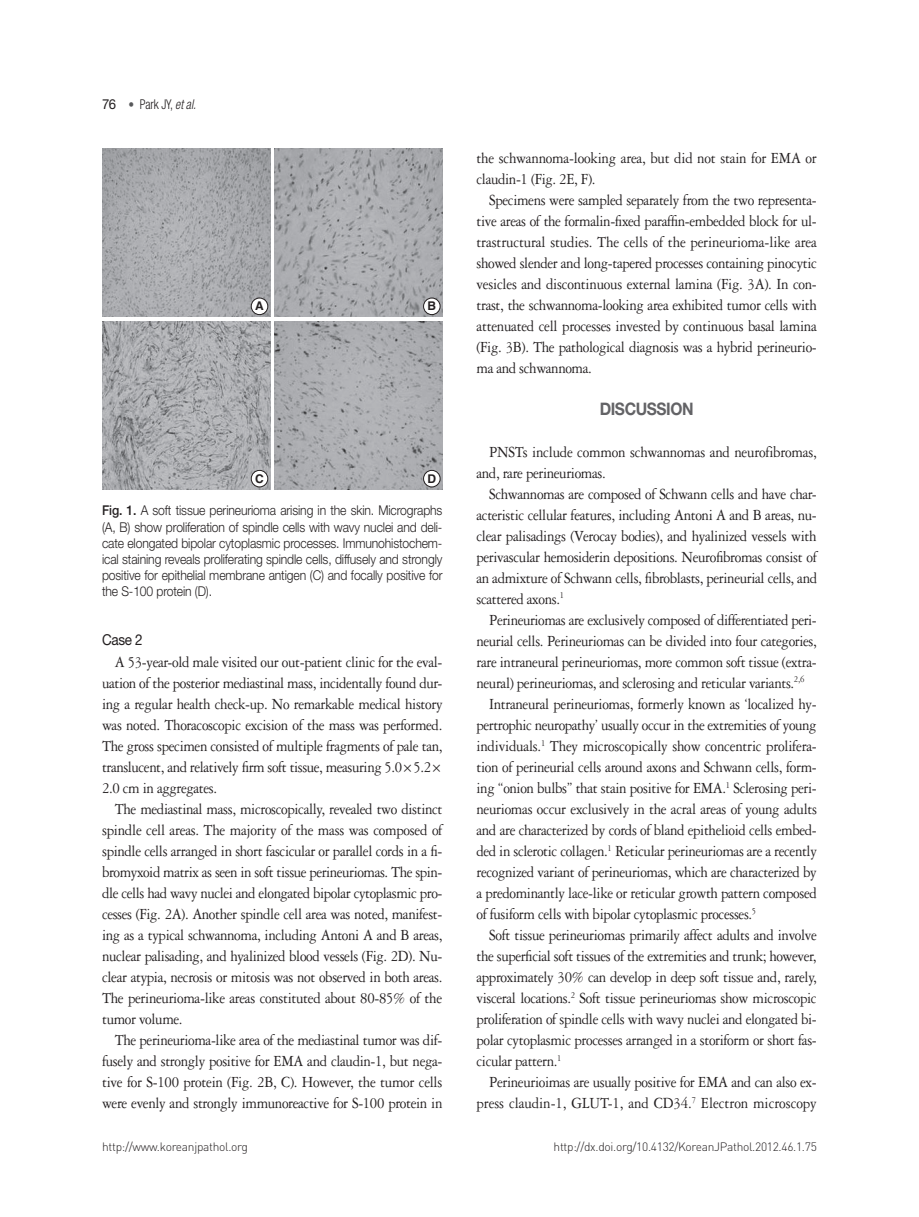
<style>
.page{position:relative;width:919px;height:1217px;background:#fff}
.page>*{position:absolute;margin:0;border:0;box-sizing:border-box;transform-origin:0 0}
.본문_대제목_영문{font:700 17.25px "Helvetica Neue LT Std";letter-spacing:-.025em;color:#636366;scale:.9 1}
.본문_영문{font:16.5px/21px "Garamond 3 LT Std";letter-spacing:-.025em;color:#231f20;text-align:justify;scale:.9 1}
.본문_중제목_영문{font:15px "Helvetica Neue LT Std";color:#231f20;scale:.9 1}
.표_제목__그림_설명{font:300 13.5px/16.2px "Helvetica Neue LT Std";letter-spacing:-.01em;color:#231f20;text-align:justify;scale:.9 1}
.t1{font:300 condensed 13.5px "Helvetica Neue LT Std";letter-spacing:-.01em;color:#231f20;scale:.9 1}
.t2{font:300 12px "DIN Pro";letter-spacing:-.025em;color:#231f20}
.t3{font:700 12px "Helvetica LT Std";color:#231f20}
.s1{font-weight:400;font-stretch:normal;font-size:13.8px}
.s2{font-size:12.75px;color:#57585a}
.s3{font-style:italic}
.s4{font-weight:500}
.s5{font-family:"Minion Pro";font-size:15.3px}
</style>
<div class="page">
<img style="left:102px;top:149px;width:168px;height:168px">
<div style="left:251px;top:298px;width:17px;height:16px;background:#fff;border-radius:50%"></div>
<div style="left:251px;top:298px;width:17px;height:17px;border:1px solid #231f20;border-radius:50%"></div>
<img style="left:102px;top:321px;width:168px;height:168px">
<div style="left:251px;top:470px;width:17px;height:17px;background:#fff;border-radius:50%"></div>
<div style="left:251px;top:470px;width:17px;height:17px;border:1px solid #231f20;border-radius:50%"></div>
<img style="left:274px;top:149px;width:168px;height:168px">
<div style="left:423px;top:298px;width:17px;height:16px;background:#fff;border-radius:50%"></div>
<div style="left:423px;top:298px;width:17px;height:17px;border:1px solid #231f20;border-radius:50%"></div>
<img style="left:274px;top:321px;width:168px;height:168px">
<div style="left:423px;top:470px;width:17px;height:17px;background:#fff;border-radius:50%"></div>
<div style="left:423px;top:470px;width:17px;height:17px;border:1px solid #231f20;border-radius:50%"></div>
<p class="t1" style="left:102px;top:97px;width:106px"><span class="s1">76</span> <span class="s2">•</span> Park JY, <span class="s3">et al.</span></p>
<p class="t3" style="left:255px;top:299px;width:10px">A</p>
<p class="t3" style="left:255px;top:471px;width:10px">C</p>
<p class="t3" style="left:427px;top:299px;width:10px">B</p>
<p class="t3" style="left:427px;top:471px;width:10px">D</p>
<p class="표_제목__그림_설명" style="left:102px;top:502px;width:379px"><span class="s4">Fig. 1.</span> A soft tissue perineurioma arising in the skin. Micrographs (A, B) show proliferation of spindle cells with wavy nuclei and deli&shy;cate elongated bipolar cytoplasmic processes. Immunohistochem&shy;ical staining reveals proliferating spindle cells, diffusely and strongly positive for epithelial membrane antigen (C) and focally positive for the S-100 protein (D).</p>
<p class="본문_중제목_영문" style="left:102px;top:630px;width:47px">Case 2</p>
<p class="본문_영문" style="left:102px;top:651px;width:380px;text-indent:13px">A 53-year-old male visited our out-patient clinic for the eval&shy;uation of the posterior mediastinal mass, incidentally found dur&shy;ing a regular health check-up. No remarkable medical history was noted. Thoracoscopic excision of the mass was performed.<br>The gross specimen consisted of multiple fragments of pale tan, translucent, and relatively firm soft tissue, measuring 5.0<span class="s5">×</span>5.2<span class="s5">× </span>2.0 cm in aggregates.</p>
<p class="본문_영문" style="left:102px;top:798px;width:380px;text-indent:13px">The mediastinal mass, microscopically, revealed two distinct spindle cell areas. The majority of the mass was composed of spindle cells arranged in short fascicular or parallel cords in a fi&shy;bromyxoid matrix as seen in soft tissue perineuriomas. The spin&shy;dle cells had wavy nuclei and elongated bipolar cytoplasmic pro&shy;cesses (Fig. 2A). Another spindle cell area was noted, manifest&shy;ing as a typical schwannoma, including Antoni A and B areas, nuclear palisading, and hyalinized blood vessels (Fig. 2D). Nu&shy;clear atypia, necrosis or mitosis was not observed in both areas.<br>The perineurioma-like areas constituted about 80-85% of the tumor volume.</p>
<p class="본문_영문" style="left:102px;top:1029px;width:379px;text-indent:13px">The perineurioma-like area of the mediastinal tumor was dif&shy;fusely and strongly positive for EMA and claudin-1, but nega&shy;tive for S-100 protein (Fig. 2B, C). However, the tumor cells were evenly and strongly immunoreactive for S-100 protein in</p>
<p class="본문_영문" style="left:476px;top:147px;width:379px">the schwannoma-looking area, but did not stain for EMA or claudin-1 (Fig. 2E, F).</p>
<p class="본문_영문" style="left:476px;top:189px;width:380px;text-indent:13px">Specimens were sampled separately from the two representa&shy;tive areas of the formalin-fixed paraffin-embedded block for ul&shy;trastructural studies. The cells of the perineurioma-like area showed slender and long-tapered processes containing pinocytic vesicles and discontinuous external lamina (Fig. 3A). In con&shy;trast, the schwannoma-looking area exhibited tumor cells with attenuated cell processes invested by continuous basal lamina (Fig. 3B). The pathological diagnosis was a hybrid perineurio&shy;ma and schwannoma.</p>
<p class="본문_대제목_영문" style="left:599px;top:398px;width:106px">DISCUSSION</p>
<p class="본문_영문" style="left:476px;top:441px;width:379px;text-indent:13px">PNSTs include common schwannomas and neurofibromas, and, rare perineuriomas.</p>
<p class="본문_영문" style="left:476px;top:483px;width:380px;text-indent:13px">Schwannomas are composed of Schwann cells and have char&shy;acteristic cellular features, including Antoni A and B areas, nu&shy;clear palisadings (Verocay bodies), and hyalinized vessels with perivascular hemosiderin depositions. Neurofibromas consist of an admixture of Schwann cells, fibroblasts, perineurial cells, and scattered axons.<sup>1</sup></p>
<p class="본문_영문" style="left:476px;top:609px;width:379px;text-indent:13px">Perineuriomas are exclusively composed of differentiated peri&shy;neurial cells. Perineuriomas can be divided into four categories, rare intraneural perineuriomas, more common soft tissue (extra&shy;neural) perineuriomas, and sclerosing and reticular variants.<sup>2,6</sup></p>
<p class="본문_영문" style="left:476px;top:693px;width:380px;text-indent:13px">Intraneural perineuriomas, formerly known as ‘localized hy&shy;pertrophic neuropathy’ usually occur in the extremities of young individuals.<sup>1</sup> They microscopically show concentric prolifera&shy;tion of perineurial cells around axons and Schwann cells, form&shy;ing “onion bulbs” that stain positive for EMA.<sup>1</sup> Sclerosing peri&shy;neuriomas occur exclusively in the acral areas of young adults and are characterized by cords of bland epithelioid cells embed&shy;ded in sclerotic collagen.<sup>1</sup> Reticular perineuriomas are a recently recognized variant of perineuriomas, which are characterized by a predominantly lace-like or reticular growth pattern composed of fusiform cells with bipolar cytoplasmic processes.<sup>5</sup></p>
<p class="본문_영문" style="left:476px;top:924px;width:380px;text-indent:13px">Soft tissue perineuriomas primarily affect adults and involve the superficial soft tissues of the extremities and trunk; however, approximately 30% can develop in deep soft tissue and, rarely, visceral locations.<sup>2</sup> Soft tissue perineuriomas show microscopic proliferation of spindle cells with wavy nuclei and elongated bi&shy;polar cytoplasmic processes arranged in a storiform or short fas&shy;cicular pattern.<sup>1</sup></p>
<p class="본문_영문" style="left:476px;top:1071px;width:379px;text-align:right">Perineurioimas are usually positive for EMA and can also ex&shy;press claudin-1, GLUT-1, and CD34.<sup>7</sup> Electron microscopy</p>
<p class="t2" style="left:102px;top:1137px;width:147px">http://www.koreanjpathol.org</p>
<p class="t2" style="left:553px;top:1137px;width:265px">http://dx.doi.org/10.4132/KoreanJPathol.2012.46.1.75</p>
</div>
